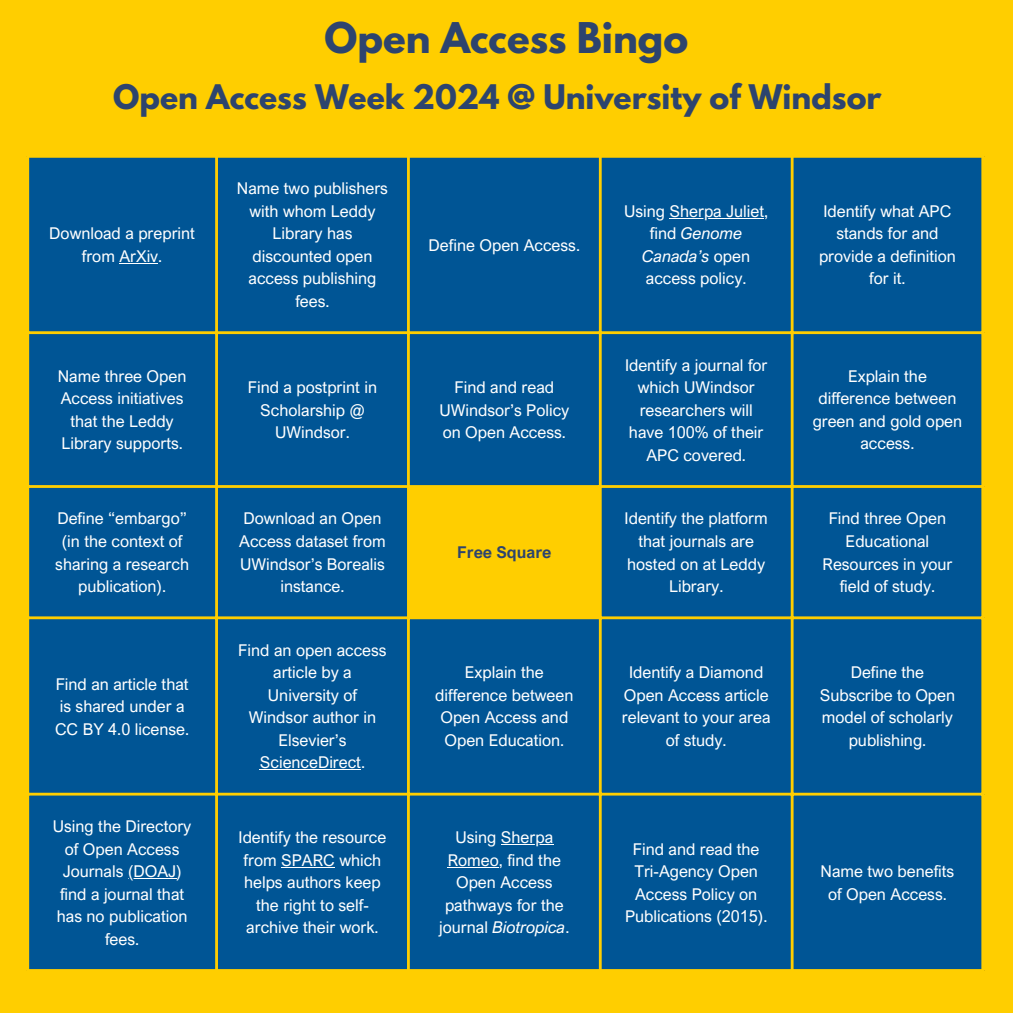
<style>
.page{position:relative;width:1013px;height:1013px;background:#fff}
.page>*{position:absolute;margin:0;border:0;box-sizing:border-box;transform-origin:0 0}
.t1{font:700 37.5px "League Spartan";color:#2d446e}
.t2{font:700 30px "League Spartan";color:#2d446e}
.t3{font:16.25px/22.5px "Arial Nova";color:#fff;text-align:center}
.t4{font:700 16.25px "Arial Nova";color:#2d446e}
.s1{font-style:italic}
</style>
<div class="page">
<div style="left:0;top:0;width:1012px;height:1012px;background:#ffce00"></div>
<div style="left:29px;top:158px;width:952px;height:811px;background:#005595"></div>
<div style="left:408px;top:486px;width:192px;height:132px;background:#ffce00"></div>
<hr style="left:119px;top:263px;width:39px;height:1px;background:#fff">
<hr style="left:669px;top:218px;width:95px;height:1px;background:#fff">
<hr style="left:260px;top:769px;width:101px;height:1px;background:#fff">
<hr style="left:128px;top:878px;width:48px;height:1px;background:#fff">
<hr style="left:281px;top:866px;width:54px;height:1px;background:#fff">
<hr style="left:501px;top:844px;width:52px;height:1px;background:#fff">
<hr style="left:447px;top:866px;width:52px;height:1px;background:#fff">
<hr style="left:215px;top:158px;width:3px;height:811px;background:#ffce00">
<hr style="left:407px;top:158px;width:3px;height:811px;background:#ffce00">
<hr style="left:599px;top:158px;width:2px;height:811px;background:#ffce00">
<hr style="left:790px;top:158px;width:3px;height:811px;background:#ffce00">
<hr style="left:26px;top:331px;width:958px;height:3px;background:#ffce00">
<hr style="left:26px;top:485px;width:958px;height:3px;background:#ffce00">
<hr style="left:26px;top:616px;width:958px;height:3px;background:#ffce00">
<hr style="left:26px;top:792px;width:958px;height:3px;background:#ffce00">
<h1 class="t1" style="left:324px;top:19px;width:365px">Open Access Bingo</h1>
<h2 class="t2" style="left:113px;top:82px;width:769px">Open Access Week 2024 @ University of Windsor</h2>
<h1 class="t3" style="left:49px;top:222px;width:147px">Download a preprint from ArXiv.</h1>
<p class="t3" style="left:237px;top:177px;width:153px">Name two publishers with whom Leddy<br>Library has discounted open access publishing fees.</p>
<p class="t3" style="left:428px;top:233px;width:153px">Define Open Access.</p>
<p class="t3" style="left:58px;top:364px;width:130px">Name three Open<br>Access initiatives that the Leddy<br>Library supports.</p>
<p class="t3" style="left:248px;top:376px;width:131px">Find a postprint in<br>Scholarship @<br>UWindsor.</p>
<p class="t3" style="left:439px;top:376px;width:131px">Find and read<br>UWindsor’s Policy on Open Access.</p>
<p class="t3" style="left:55px;top:507px;width:135px">Define “embargo” (in the context of sharing a research publication).</p>
<p class="t3" style="left:239px;top:507px;width:148px">Download an Open<br>Access dataset from<br>UWindsor’s Borealis instance.</p>
<p class="t4" style="left:457px;top:542px;width:96px">Free Square</p>
<p class="t3" style="left:624px;top:199px;width:146px">Using Sherpa Juliet,</p>
<p class="t3" style="left:642px;top:222px;width:109px">find <span class="s1">Genome<br>Canada’s</span> open access policy.</p>
<p class="t3" style="left:819px;top:199px;width:138px">Identify what APC stands for and provide a definition for it.</p>
<p class="t3" style="left:625px;top:353px;width:144px">Identify a journal for which UWindsor researchers will have 100% of their<br>APC covered.</p>
<p class="t3" style="left:812px;top:364px;width:151px">Explain the difference between green and gold open access.</p>
<p class="t3" style="left:624px;top:507px;width:145px">Identify the platform that journals are hosted on at Leddy<br>Library.</p>
<p class="t3" style="left:822px;top:507px;width:131px">Find three Open<br>Educational<br>Resources in your field of study.</p>
<p class="t3" style="left:55px;top:672px;width:136px;text-align:left">Find an article that is shared under a<br>CC BY 4.0 license.</p>
<p class="t3" style="left:53px;top:814px;width:140px">Using the Directory of Open Access<br>Journals (DOAJ)</p>
<p class="t3" style="left:57px;top:882px;width:132px">find a journal that has no publication fees.</p>
<p class="t3" style="left:238px;top:638px;width:150px">Find an open access article by a<br>University of<br>Windsor author in<br>Elsevier’s<br>ScienceDirect.</p>
<p class="t3" style="left:435px;top:661px;width:140px">Explain the difference between<br>Open Access and<br>Open Education.</p>
<p class="t3" style="left:622px;top:661px;width:150px">Identify a Diamond<br>Open Access article relevant to your area of study.</p>
<p class="t3" style="left:819px;top:661px;width:137px">Define the<br>Subscribe to Open model of scholarly publishing.</p>
<p class="t3" style="left:238px;top:826px;width:149px">Identify the resource from SPARC which helps authors keep the right to self&shy;archive their work.</p>
<p class="t3" style="left:455px;top:826px;width:99px">Using Sherpa</p>
<p class="t3" style="left:439px;top:848px;width:132px">Romeo, find the<br>Open Access pathways for the journal <span class="s1">Biotropica</span>.</p>
<p class="t3" style="left:625px;top:837px;width:144px">Find and read the<br>Tri-Agency Open<br>Access Policy on<br>Publications (2015).</p>
<p class="t3" style="left:820px;top:859px;width:135px">Name two benefits of Open Access.</p>
</div>
